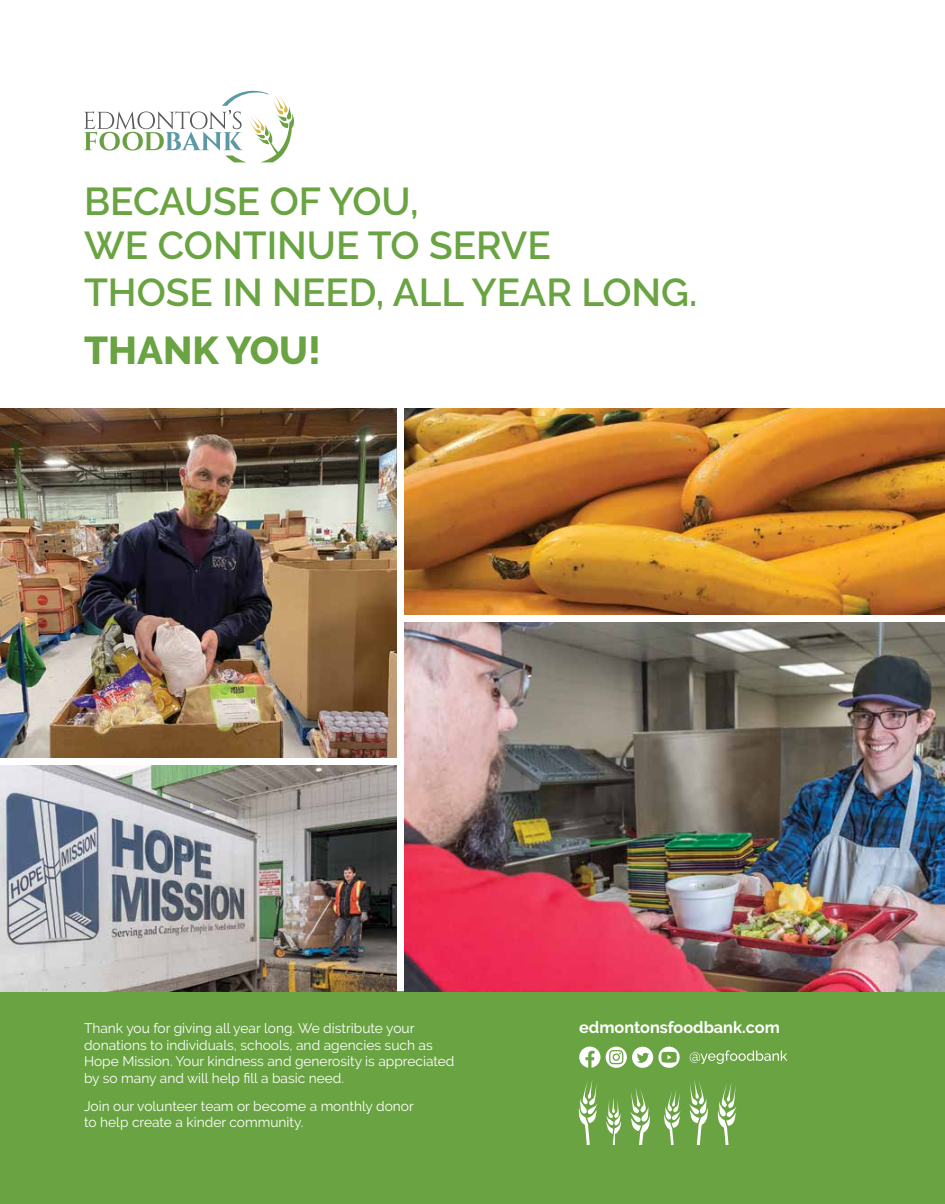
<style>
.page{position:relative;width:945px;height:1204px;background:#fff}
.page>*{position:absolute;margin:0;border:0;box-sizing:border-box;transform-origin:0 0}
.t1{font:600 38.75px/45.1px "Raleway";color:#6aa342}
.t2{font:800 38.75px "Raleway";color:#6aa342}
.t3{font:700 16.25px "Raleway";color:#fff}
.t4{font:13.75px/16.5px "Raleway";color:#fff}
</style>
<div class="page">
<div style="left:0;top:991px;width:945px;height:213px;background:#6aa342"></div>
<svg style="left:606px;top:1098px;width:15px;height:46px"></svg>
<svg style="left:689px;top:1080px;width:19px;height:64px"></svg>
<svg style="left:664px;top:1090px;width:17px;height:54px"></svg>
<svg style="left:578px;top:1080px;width:20px;height:64px"></svg>
<svg style="left:630px;top:1088px;width:20px;height:56px"></svg>
<svg style="left:717px;top:1083px;width:20px;height:61px"></svg>
<svg style="left:579px;top:1046px;width:21px;height:21px"></svg>
<svg style="left:606px;top:1046px;width:74px;height:22px"></svg>
<svg style="left:690px;top:1050px;width:97px;height:14px"></svg>
<svg style="left:84px;top:91px;width:210px;height:71px"></svg>
<img style="left:0;top:408px;width:397px;height:349px">
<img style="left:405px;top:622px;width:540px;height:369px">
<img style="left:405px;top:408px;width:540px;height:206px">
<img style="left:0;top:766px;width:397px;height:225px">
<h1 class="t1" style="left:84px;top:179px;width:615px">BECAUSE OF YOU,<br>WE CONTINUE TO SERVE<br>THOSE IN NEED, ALL YEAR LONG.</h1>
<h1 class="t2" style="left:84px;top:329px;width:239px">THANK YOU!</h1>
<p class="t4" style="left:84px;top:1020px;width:372px">Thank you for giving all year long. We distribute your donations to individuals, schools, and agencies such as Hope Mission. Your kindness and generosity is appreciated by so many and will help fill a basic need.</p>
<p class="t4" style="left:84px;top:1097px;width:331px">Join our volunteer team or become a monthly donor to help create a kinder community.</p>
<p class="t3" style="left:579px;top:1018px;width:202px">edmontonsfoodbank.com</p>
</div>
